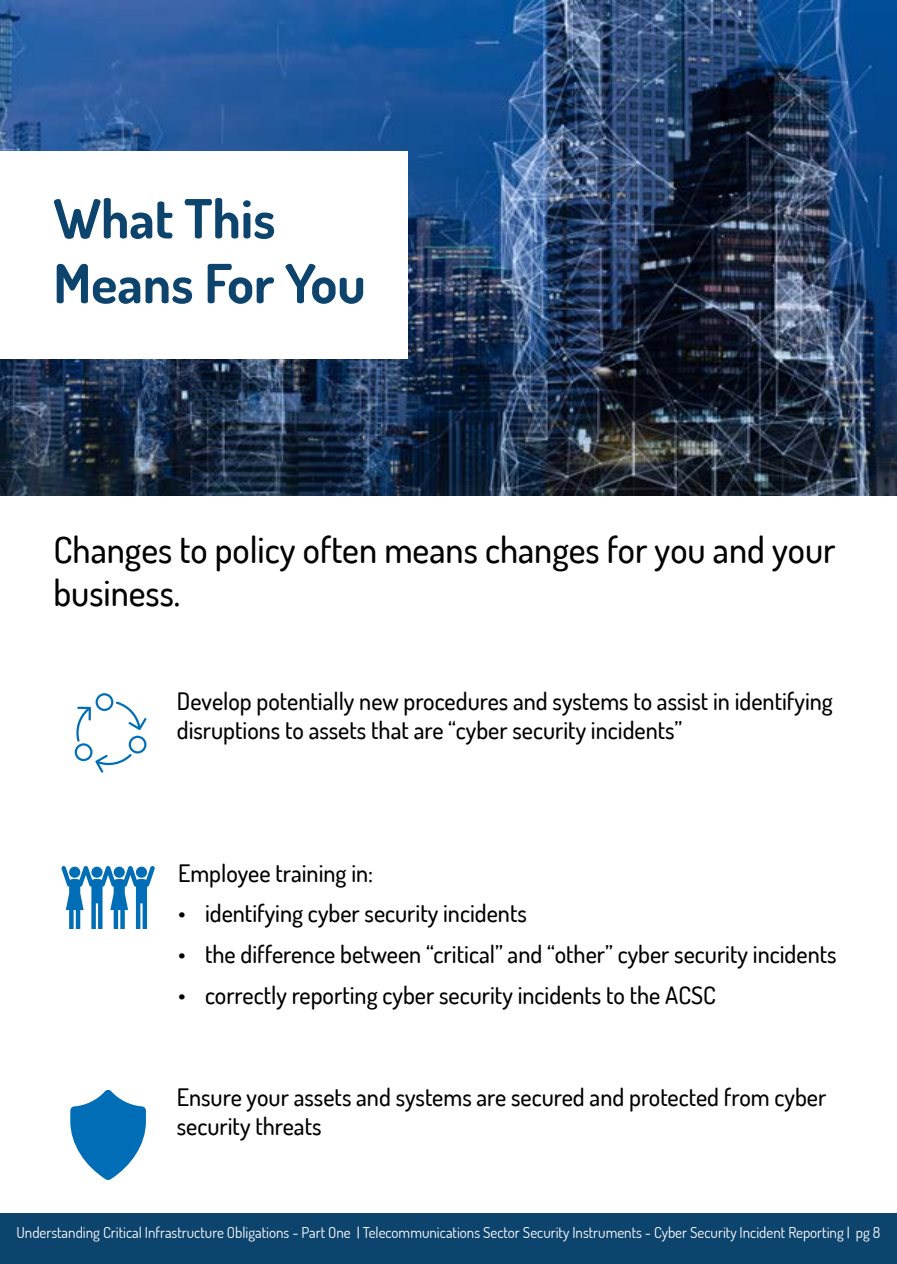
<style>
.page{position:relative;width:897px;height:1264px;background:#fff}
.page>*{position:absolute;margin:0;border:0;box-sizing:border-box;transform-origin:0 0}
.t1{font:700 54px/64.8px "Dosis";color:#0d446e}
.t2{font:500 36px/43.2px "Dosis";color:#000}
.t3{font:500 24px/28.8px "Dosis";color:#000}
.t4{font:15px "Dosis";color:#fff}
</style>
<div class="page">
<img style="left:0;top:0;width:896px;height:495px">
<div style="left:0;top:151px;width:407px;height:207px;background:#fff"></div>
<div style="left:0;top:1213px;width:896px;height:51px;background:#0d446e"></div>
<svg style="left:61px;top:866px;width:94px;height:63px"></svg>
<svg style="left:75px;top:693px;width:72px;height:80px"></svg>
<svg style="left:70px;top:1089px;width:76px;height:91px"></svg>
<h1 class="t1" style="left:53px;top:184px;width:313px">What This<br>Means For You</h1>
<h2 class="t2" style="left:53px;top:527px;width:783px">Changes to policy often means changes for you and your business.</h2>
<p class="t3" style="left:177px;top:686px;width:657px">Develop potentially new procedures and systems to assist in identifying disruptions to assets that are “cyber security incidents”</p>
<p class="t3" style="left:178px;top:858px;width:197px">Employee training in:</p>
<p class="t3" style="left:178px;top:898px;width:350px">• identifying cyber security incidents</p>
<p class="t3" style="left:178px;top:939px;width:660px">• the difference between “critical” and “other” cyber security incidents</p>
<p class="t3" style="left:178px;top:980px;width:539px">• correctly reporting cyber security incidents to the ACSC</p>
<p class="t3" style="left:177px;top:1082px;width:651px">Ensure your assets and systems are secured and protected from cyber security threats</p>
<p class="t4" style="left:17px;top:1222px;width:865px">Understanding Critical Infrastructure Obligations - Part One | Telecommunications Sector Security Instruments - Cyber Security Incident Reporting | pg 8</p>
</div>
